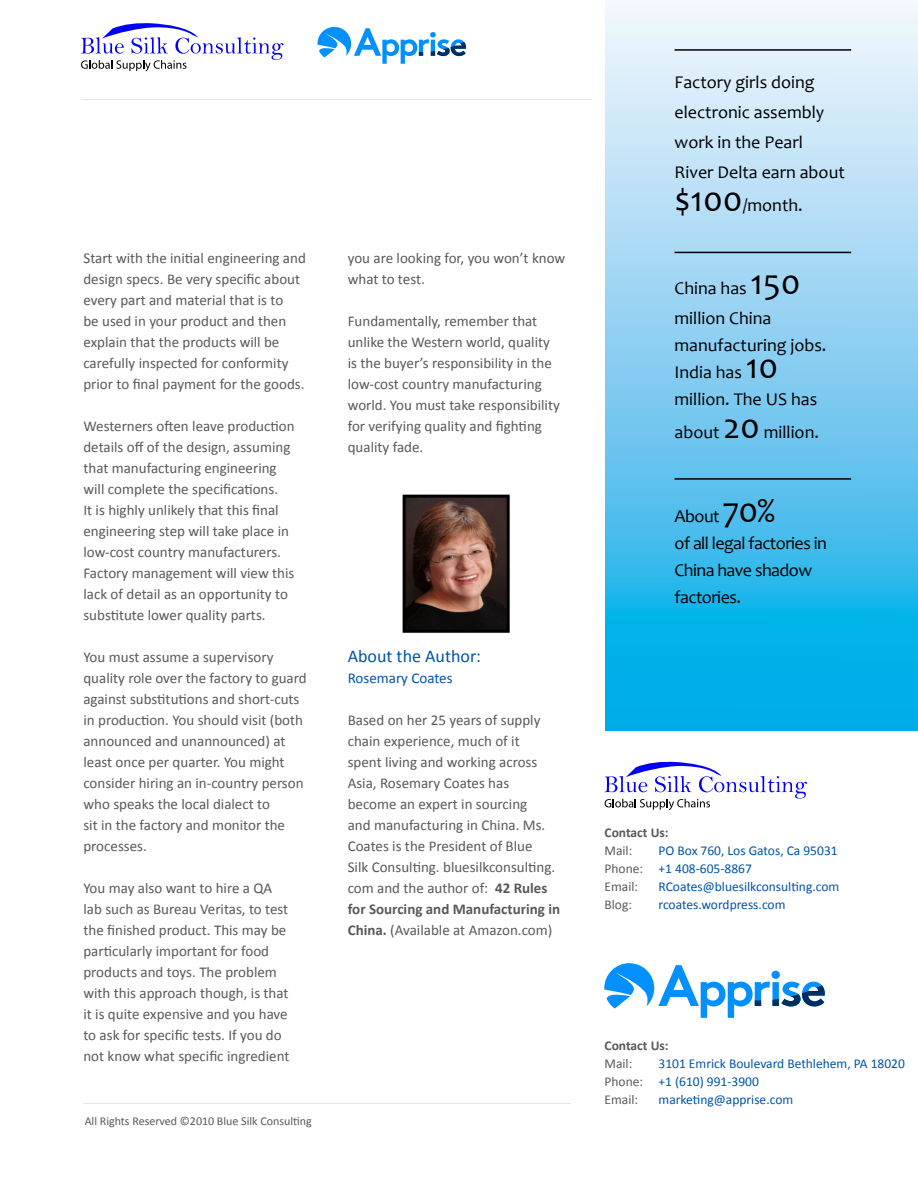
<style>
.page{position:relative;width:918px;height:1188px;background:#fff}
.page>*{position:absolute;margin:0;border:0;box-sizing:border-box;transform-origin:0 0}
.t1{font:18px/30px "Candara";color:#000}
.t2{font:18px/27px "Candara";letter-spacing:-.03em;color:#000}
.t3{font:18px "Calibri";color:#0054a4}
.t4{font:15px/21px "Calibri";color:#58595b}
.t5{font:15px "Calibri";color:#0054a4}
.t6{font:13.5px/18px "Calibri";color:#0054a4}
.t7{font:13.5px "Calibri";color:#58595b}
.t8{font:700 13.5px "Calibri";color:#58595b}
.t9{font:12px "Calibri";color:#58595b}
.s1{font-weight:700}
.s2{font-size:36px}
.s3{color:#58595b}
</style>
<div class="page">
<svg style="left:81px;top:23px;width:203px;height:48px"></svg>
<svg style="left:317px;top:27px;width:149px;height:37px"></svg>
<hr style="left:82px;top:99px;width:510px;height:1px;background:#000101">
<img style="left:407px;top:499px;width:99px;height:130px">
<div style="left:403px;top:495px;width:107px;height:138px;border:3px solid #000"></div>
<svg style="left:605px;top:761px;width:202px;height:49px"></svg>
<svg style="left:606px;top:0;width:312px;height:731px;background:#7ccef1"></svg>
<hr style="left:675px;top:49px;width:176px;height:2px;background:#000">
<hr style="left:675px;top:252px;width:176px;height:1px;background:#000">
<hr style="left:675px;top:478px;width:176px;height:2px;background:#000">
<hr style="left:83px;top:1103px;width:487px;height:1px;background:#000101">
<svg style="left:604px;top:963px;width:221px;height:55px"></svg>
<p class="t4" style="left:83px;top:247px;width:224px">Start with the initial engineering and design specs. Be very specific about every part and material that is to<br>be used in your product and then explain that the products will be carefully inspected for conformity prior to final payment for the goods.</p>
<p class="t4" style="left:83px;top:415px;width:213px">Westerners often leave production details off of the design, assuming that manufacturing engineering will complete the specifications.<br>It is highly unlikely that this final engineering step will take place in low-cost country manufacturers.<br>Factory management will view this lack of detail as an opportunity to substitute lower quality parts.</p>
<p class="t4" style="left:83px;top:646px;width:225px">You must assume a supervisory quality role over the factory to guard against substitutions and short-cuts in production. You should visit (both announced and unannounced) at least once per quarter. You might consider hiring an in-country person who speaks the local dialect to<br>sit in the factory and monitor the processes.</p>
<p class="t4" style="left:83px;top:877px;width:208px">You may also want to hire a QA lab such as Bureau Veritas, to test the finished product. This may be particularly important for food products and toys. The problem with this approach though, is that it is quite expensive and you have to ask for specific tests. If you do not know what specific ingredient</p>
<p class="t9" style="left:85px;top:1113px;width:229px">All Rights Reserved ©2010 Blue Silk Consulting</p>
<p class="t4" style="left:348px;top:247px;width:219px">you are looking for, you won’t know what to test.</p>
<p class="t4" style="left:348px;top:310px;width:214px">Fundamentally, remember that unlike the Western world, quality is the buyer’s responsibility in the low-cost country manufacturing world. You must take responsibility for verifying quality and fighting quality fade.</p>
<p class="t3" style="left:348px;top:644px;width:135px">About the Author:</p>
<p class="t5" style="left:348px;top:668px;width:106px">Rosemary Coates</p>
<p class="t4" style="left:348px;top:709px;width:214px">Based on her 25 years of supply chain experience, much of it<br>spent living and working across<br>Asia, Rosemary Coates has become an expert in sourcing<br>and manufacturing in China. Ms.<br>Coates is the President of Blue<br>Silk Consulting. bluesilkconsulting. com and the author of: <span class="s1">42 Rules for Sourcing and Manufacturing in<br>China.</span> (Available at Amazon.com)</p>
<p class="t1" style="left:675px;top:67px;width:172px">Factory girls doing electronic assembly work in the Pearl<br>River Delta earn about</p>
<p class="t1" style="left:675px;top:190px;width:130px"><span class="s2">$100</span>/month.</p>
<p class="t1" style="left:675px;top:273px;width:128px">China has <span class="s2">150 </span>million China</p>
<p class="t1" style="left:675px;top:331px;width:153px;line-height:27px">manufacturing jobs.<br>India has <span class="s2">10</span></p>
<p class="t1" style="left:675px;top:382px;width:146px;line-height:33px">million. The US has about <span class="s2">20</span> million.</p>
<p class="t1" style="left:675px;top:501px;width:102px">About <span class="s2">70%</span></p>
<p class="t2" style="left:675px;top:529px;width:154px">of all legal factories in<br>China have shadow factories.</p>
<p class="t8" style="left:605px;top:823px;width:66px">Contact Us:</p>
<p class="t7" style="left:605px;top:841px;width:29px">Mail:</p>
<p class="t6" style="left:659px;top:841px;width:181px">PO Box 760, Los Gatos, Ca 95031</p>
<p class="t6" style="left:605px;top:859px;width:149px"><span class="s3">Phone:</span> +1 408-605-8867</p>
<p class="t7" style="left:605px;top:877px;width:35px">Email:</p>
<p class="t6" style="left:659px;top:877px;width:182px">RCoates@bluesilkconsulting.com</p>
<p class="t7" style="left:605px;top:895px;width:29px">Blog:</p>
<p class="t6" style="left:659px;top:895px;width:128px">rcoates.wordpress.com</p>
<p class="t8" style="left:605px;top:1036px;width:66px">Contact Us:</p>
<p class="t7" style="left:605px;top:1054px;width:29px">Mail:</p>
<p class="t6" style="left:605px;top:1054px;width:302px;text-indent:54px">3101 Emrick Boulevard Bethlehem, PA 18020<br><span class="s3">Phone:</span> +1 (610) 991-3900</p>
<p class="t7" style="left:605px;top:1090px;width:35px">Email:</p>
<p class="t6" style="left:659px;top:1090px;width:136px">marketing@apprise.com</p>
</div>
